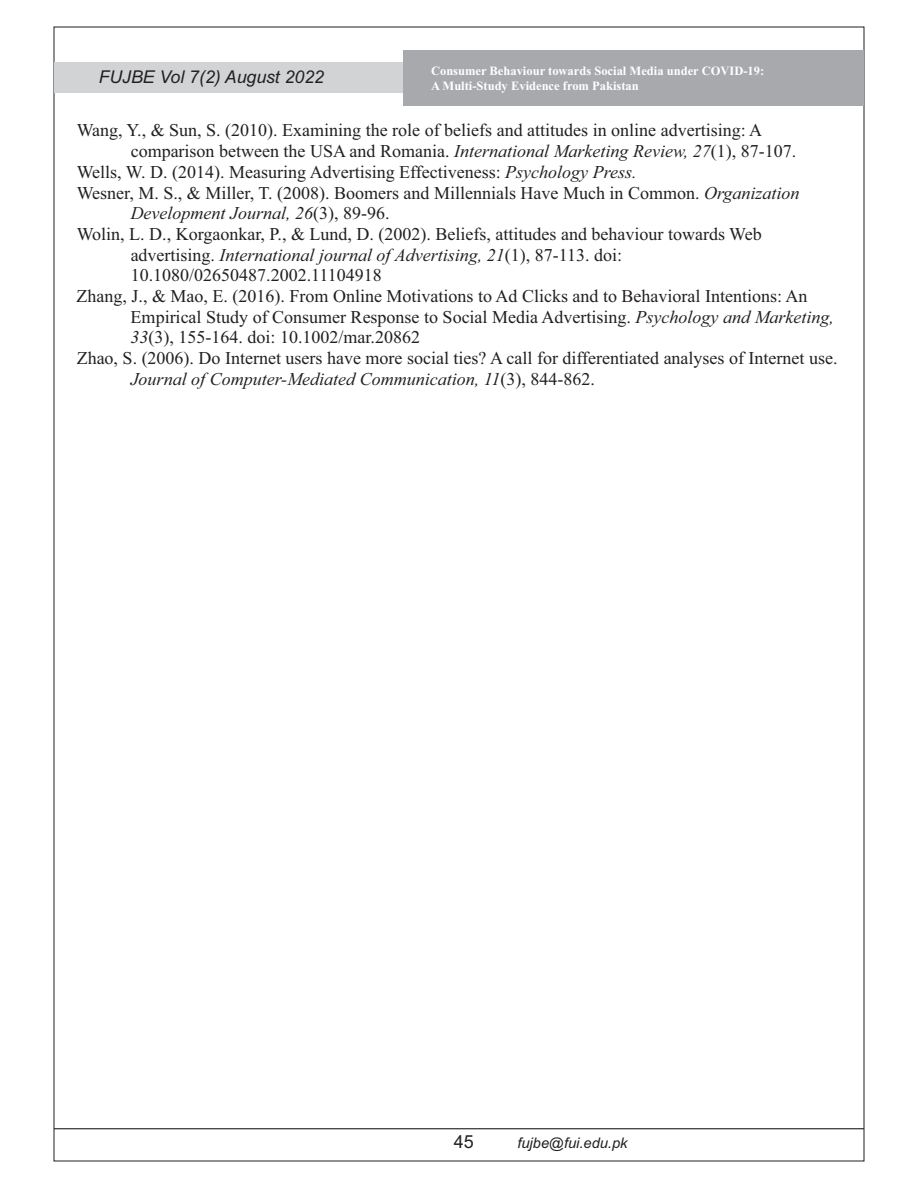
<style>
.page{position:relative;width:918px;height:1188px;background:#fff}
.page>*{position:absolute;margin:0;border:0;box-sizing:border-box;transform-origin:0 0}
.t1{font:18px/20.7px "Times New Roman";color:#231f20}
.t2{font:18px "Arial";color:#231f20}
.t3{font:italic 17.7px "Arial";color:#231f20}
.t4{font:italic 14.7px "Arial";color:#231f20}
.t5{font:700 12.6px/15.8px "Times New Roman";color:#fff}
.s1{font-style:italic}
</style>
<div class="page">
<div style="left:54px;top:63px;width:405px;height:30px;background:#d1d3d4"></div>
<div style="left:404px;top:50px;width:460px;height:56px;background:#a7a9ac"></div>
<hr style="left:54px;top:1128px;width:810px;height:1px;background:#231f20">
<p class="t5" style="left:431px;top:64px;width:335px">Consumer Behaviour towards Social Media under COVID-19:<br>A Multi-Study Evidence from Pakistan</p>
<p class="t3" style="left:99px;top:71px;width:227px">FUJBE Vol 7(2) August 2022</p>
<p class="t1" style="left:131px;top:122px;width:667px;text-indent:-54px">Wang, Y., &amp; Sun, S. (2010). Examining the role of beliefs and attitudes in online advertising: A comparison between the USA and Romania. <span class="s1">International Marketing Review, 27</span>(1), 87-107.</p>
<p class="t1" style="left:77px;top:163px;width:561px">Wells, W. D. (2014). Measuring Advertising Effectiveness: <span class="s1">Psychology Press.</span></p>
<p class="t1" style="left:131px;top:184px;width:670px;text-indent:-54px">Wesner, M. S., &amp; Miller, T. (2008). Boomers and Millennials Have Much in Common. <span class="s1">Organization<br>Development Journal, 26</span>(3), 89-96.</p>
<p class="t1" style="left:131px;top:225px;width:633px;text-indent:-54px">Wolin, L. D., Korgaonkar, P., &amp; Lund, D. (2002). Beliefs, attitudes and behaviour towards Web advertising. <span class="s1">International journal of Advertising, 21</span>(1), 87-113. doi:<br>10.1080/02650487.2002.11104918</p>
<p class="t1" style="left:131px;top:287px;width:705px;text-indent:-54px">Zhang, J., &amp; Mao, E. (2016). From Online Motivations to Ad Clicks and to Behavioral Intentions: An<br>Empirical Study of Consumer Response to Social Media Advertising. <span class="s1">Psychology and Marketing,<br>33</span>(3), 155-164. doi: 10.1002/mar.20862</p>
<p class="t1" style="left:131px;top:350px;width:708px;text-indent:-54px">Zhao, S. (2006). Do Internet users have more social ties? A call for differentiated analyses of Internet use.<br><span class="s1">Journal of Computer-Mediated Communication, 11</span>(3), 844-862.</p>
<p class="t2" style="left:454px;top:1135px;width:22px">45</p>
<p class="t4" style="left:517px;top:1137px;width:112px">fujbe@fui.edu.pk</p>
</div>
